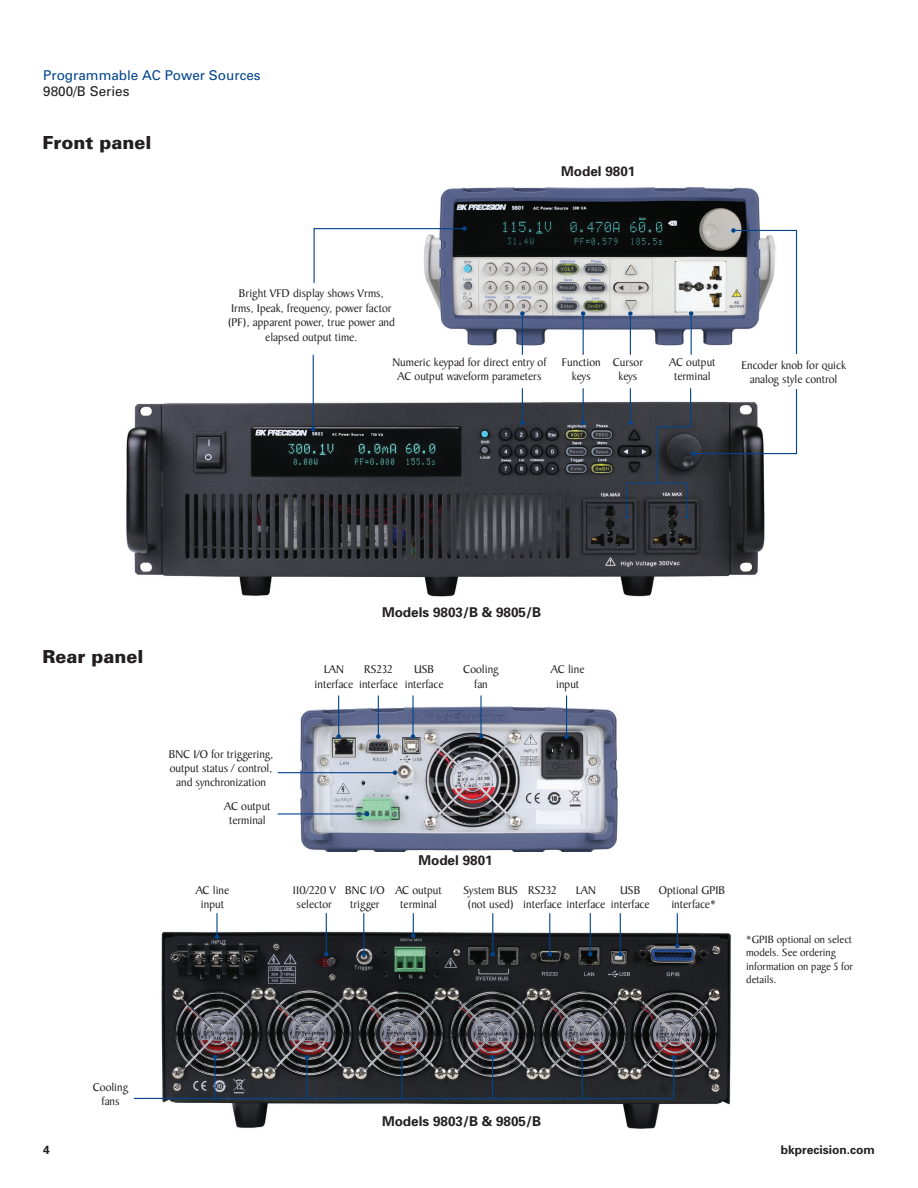
<style>
.page{position:relative;width:918px;height:1188px;background:#fff}
.page>*{position:absolute;margin:0;border:0;box-sizing:border-box;transform-origin:0 0}
.t1{font:900 18px "Univers";color:#231f20}
.t2{font:700 13.5px "Univers";color:#231f20}
.t3{font:13.5px "Univers";color:#02448d}
.t4{font:13.5px "Univers";color:#231f20}
.t5{font:12px/14.4px "Baker Signet";color:#231f20;text-align:center}
.t6{font:700 12px "Univers";color:#231f20}
.t7{font:11.25px/13.5px "Baker Signet";color:#231f20}
</style>
<div class="page">
<img style="left:428px;top:187px;width:332px;height:160px">
<img style="left:126px;top:393px;width:639px;height:204px">
<img style="left:295px;top:699px;width:323px;height:153px">
<img style="left:153px;top:923px;width:578px;height:206px">
<svg style="left:313px;top:226px;width:154px;height:58px"></svg>
<hr style="left:313px;top:355px;width:1px;height:74px;background:#02448d">
<svg style="left:311px;top:427px;width:4px;height:4px"></svg>
<hr style="left:522px;top:388px;width:1px;height:35px;background:#02448d">
<svg style="left:520px;top:421px;width:5px;height:4px"></svg>
<hr style="left:338px;top:696px;width:1px;height:41px;background:#02448d">
<svg style="left:336px;top:734px;width:5px;height:5px"></svg>
<hr style="left:378px;top:696px;width:1px;height:41px;background:#02448d">
<svg style="left:376px;top:734px;width:5px;height:5px"></svg>
<hr style="left:412px;top:696px;width:2px;height:41px;background:#02448d">
<svg style="left:411px;top:734px;width:4px;height:5px"></svg>
<hr style="left:480px;top:696px;width:2px;height:41px;background:#02448d">
<svg style="left:479px;top:734px;width:4px;height:5px"></svg>
<hr style="left:566px;top:696px;width:1px;height:41px;background:#02448d">
<svg style="left:564px;top:734px;width:5px;height:5px"></svg>
<hr style="left:630px;top:388px;width:1px;height:35px;background:#02448d">
<svg style="left:628px;top:421px;width:5px;height:4px"></svg>
<hr style="left:583px;top:388px;width:1px;height:35px;background:#02448d">
<svg style="left:581px;top:421px;width:4px;height:4px"></svg>
<hr style="left:522px;top:314px;width:1px;height:41px;background:#02448d">
<svg style="left:520px;top:311px;width:5px;height:5px"></svg>
<hr style="left:630px;top:314px;width:1px;height:41px;background:#02448d">
<svg style="left:628px;top:311px;width:5px;height:5px"></svg>
<hr style="left:583px;top:314px;width:1px;height:41px;background:#02448d">
<svg style="left:581px;top:311px;width:4px;height:5px"></svg>
<svg style="left:656px;top:228px;width:142px;height:256px"></svg>
<div style="left:739px;top:355px;width:109px;height:34px;background:#fff"></div>
<hr style="left:278px;top:772px;width:117px;height:1px;background:#02448d">
<svg style="left:393px;top:770px;width:4px;height:5px"></svg>
<hr style="left:278px;top:813px;width:89px;height:2px;background:#02448d">
<svg style="left:365px;top:812px;width:4px;height:4px"></svg>
<hr style="left:216px;top:913px;width:2px;height:24px;background:#02448d">
<svg style="left:215px;top:935px;width:4px;height:4px"></svg>
<hr style="left:326px;top:913px;width:1px;height:41px;background:#02448d">
<svg style="left:324px;top:952px;width:5px;height:4px"></svg>
<hr style="left:363px;top:913px;width:1px;height:41px;background:#02448d">
<svg style="left:362px;top:952px;width:4px;height:4px"></svg>
<svg style="left:411px;top:913px;width:5px;height:25px"></svg>
<hr style="left:492px;top:913px;width:1px;height:41px;background:#02448d">
<svg style="left:491px;top:952px;width:4px;height:4px"></svg>
<hr style="left:549px;top:913px;width:1px;height:41px;background:#02448d">
<svg style="left:548px;top:952px;width:4px;height:4px"></svg>
<hr style="left:590px;top:913px;width:1px;height:41px;background:#02448d">
<svg style="left:588px;top:952px;width:5px;height:4px"></svg>
<hr style="left:620px;top:913px;width:1px;height:41px;background:#02448d">
<svg style="left:618px;top:952px;width:5px;height:4px"></svg>
<hr style="left:677px;top:913px;width:1px;height:33px;background:#02448d">
<svg style="left:675px;top:944px;width:5px;height:4px"></svg>
<hr style="left:214px;top:1057px;width:1px;height:41px;background:#02448d">
<svg style="left:213px;top:1055px;width:4px;height:5px"></svg>
<hr style="left:307px;top:1057px;width:1px;height:41px;background:#02448d">
<svg style="left:305px;top:1055px;width:4px;height:5px"></svg>
<hr style="left:401px;top:1057px;width:1px;height:41px;background:#02448d">
<svg style="left:400px;top:1055px;width:4px;height:5px"></svg>
<hr style="left:492px;top:1057px;width:1px;height:41px;background:#02448d">
<svg style="left:490px;top:1055px;width:5px;height:5px"></svg>
<hr style="left:582px;top:1057px;width:1px;height:41px;background:#02448d">
<svg style="left:580px;top:1055px;width:5px;height:5px"></svg>
<hr style="left:673px;top:1057px;width:1px;height:41px;background:#02448d">
<svg style="left:671px;top:1055px;width:5px;height:5px"></svg>
<hr style="left:134px;top:1098px;width:540px;height:1px;background:#02448d">
<div style="left:626px;top:483px;width:62px;height:35px;border:1px solid #02448d"></div>
<p class="t3" style="left:43px;top:67px;width:219px">Programmable AC Power Sources</p>
<p class="t4" style="left:43px;top:83px;width:88px">9800/B Series</p>
<h1 class="t1" style="left:43px;top:131px;width:110px">Front panel</h1>
<p class="t5" style="left:228px;top:287px;width:169px">Bright VFD display shows Vrms,<br>Irms, Ipeak, frequency, power factor (PF), apparent power, true power and elapsed output time.</p>
<p class="t2" style="left:561px;top:163px;width:76px">Model 9801</p>
<p class="t5" style="left:393px;top:355px;width:155px">Numeric keypad for direct entry of<br>AC output waveform parameters</p>
<p class="t5" style="left:562px;top:355px;width:40px">Function keys</p>
<p class="t5" style="left:613px;top:355px;width:32px">Cursor keys</p>
<p class="t5" style="left:669px;top:355px;width:48px">AC output terminal</p>
<p class="t5" style="left:741px;top:358px;width:106px">Encoder knob for quick analog style control</p>
<h1 class="t1" style="left:43px;top:646px;width:102px">Rear panel</h1>
<p class="t2" style="left:382px;top:604px;width:161px">Models 9803/B &amp; 9805/B</p>
<p class="t5" style="left:315px;top:663px;width:40px">LAN interface</p>
<p class="t5" style="left:359px;top:663px;width:40px">RS232 interface</p>
<p class="t5" style="left:405px;top:663px;width:40px">USB interface</p>
<p class="t5" style="left:463px;top:663px;width:37px">Cooling fan</p>
<p class="t5" style="left:551px;top:663px;width:35px">AC line input</p>
<p class="t5" style="left:169px;top:747px;width:106px">BNC I/O for triggering, output status / control, and synchronization</p>
<p class="t5" style="left:224px;top:799px;width:48px">AC output terminal</p>
<p class="t2" style="left:418px;top:852px;width:76px">Model 9801</p>
<p class="t5" style="left:196px;top:883px;width:35px">AC line input</p>
<p class="t5" style="left:292px;top:883px;width:45px">110/220 V selector</p>
<p class="t5" style="left:345px;top:883px;width:41px">BNC I/O trigger</p>
<p class="t5" style="left:395px;top:883px;width:48px">AC output terminal</p>
<p class="t5" style="left:463px;top:883px;width:56px">System BUS (not used)</p>
<p class="t5" style="left:523px;top:883px;width:84px;text-align:left;text-indent:5px">RS232<br>interface interface</p>
<p class="t5" style="left:576px;top:883px;width:22px">LAN</p>
<p class="t5" style="left:611px;top:883px;width:40px">USB interface</p>
<p class="t5" style="left:659px;top:883px;width:68px">Optional GPIB interface*</p>
<p class="t7" style="left:746px;top:933px;width:108px">*GPIB optional on select models. See ordering information on page 5 for details.</p>
<p class="t5" style="left:93px;top:1080px;width:37px">Cooling fans</p>
<p class="t2" style="left:382px;top:1113px;width:161px">Models 9803/B &amp; 9805/B</p>
<p class="t6" style="left:43px;top:1143px;width:8px">4</p>
<p class="t6" style="left:781px;top:1143px;width:96px">bkprecision.com</p>
</div>
